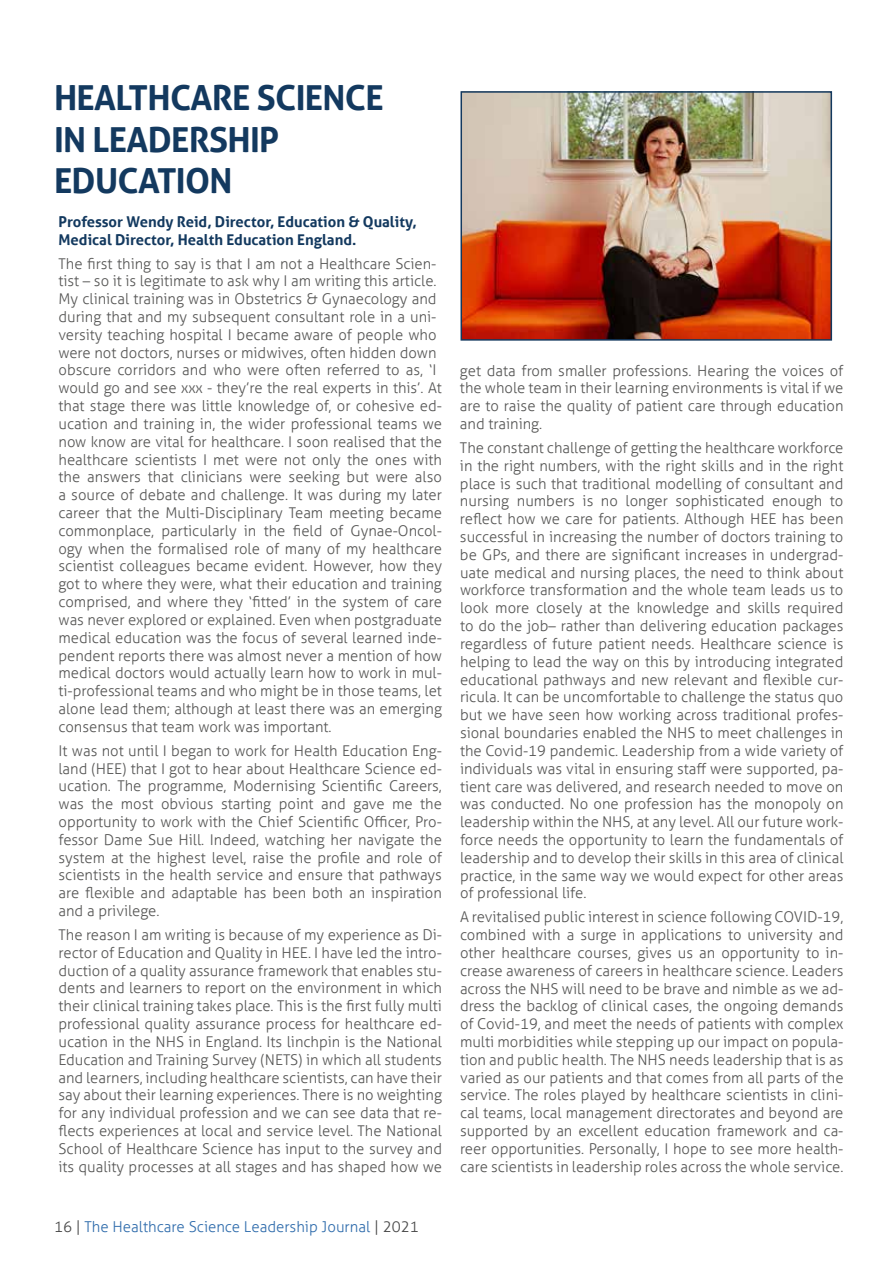
<style>
.page{position:relative;width:893px;height:1263px;background:#fff}
.page>*{position:absolute;margin:0;border:0;box-sizing:border-box;transform-origin:0 0}
.t1{font:700 34.5px/41.4px "Aller";letter-spacing:-.02em;color:#13395f}
.t2{font:300 15px "Aller";color:#326ead}
.t3{font:300 14.85px/17.9px "Aller";color:#575756;text-align:justify}
.t4{font:700 14.85px/17.9px "Aller";color:#13395f}
.s1{color:#484848}
</style>
<div class="page">
<img style="left:463px;top:94px;width:366px;height:244px">
<div style="left:460px;top:91px;width:372px;height:250px;border:2px solid #13395f"></div>
<h1 class="t1" style="left:54px;top:77px;width:331px">HEALTHCARE SCIENCE<br>IN LEADERSHIP<br>EDUCATION</h1>
<p class="t4" style="left:58px;top:213px;width:360px">Professor Wendy Reid, Director, Education &amp; Quality,<br>Medical Director, Health Education England.</p>
<p class="t3" style="left:58px;top:254px;width:385px;text-align:left">The first thing to say is that I am not a Healthcare Scien&shy;tist – so it is legitimate to ask why I am writing this article.<br>My clinical training was in Obstetrics &amp; Gynaecology and during that and my subsequent consultant role in a uni&shy;versity teaching hospital I became aware of people who were not doctors, nurses or midwives, often hidden down obscure corridors and who were often referred to as, ‘I would go and see xxx - they’re the real experts in this’. At that stage there was little knowledge of, or cohesive ed&shy;ucation and training in, the wider professional teams we now know are vital for healthcare. I soon realised that the healthcare scientists I met were not only the ones with the answers that clinicians were seeking but were also a source of debate and challenge. It was during my later career that the Multi-Disciplinary Team meeting became commonplace, particularly in the field of Gynae-Oncol&shy;ogy when the formalised role of many of my healthcare scientist colleagues became evident. However, how they got to where they were, what their education and training comprised, and where they ‘fitted’ in the system of care was never explored or explained. Even when postgraduate medical education was the focus of several learned inde&shy;pendent reports there was almost never a mention of how medical doctors would actually learn how to work in mul&shy;ti-professional teams and who might be in those teams, let alone lead them; although at least there was an emerging consensus that team work was important.</p>
<p class="t3" style="left:58px;top:741px;width:385px">It was not until I began to work for Health Education Eng&shy;land (HEE) that I got to hear about Healthcare Science ed&shy;ucation. The programme, Modernising Scientific Careers, was the most obvious starting point and gave me the opportunity to work with the Chief Scientific Officer, Pro&shy;fessor Dame Sue Hill. Indeed, watching her navigate the system at the highest level, raise the profile and role of scientists in the health service and ensure that pathways are flexible and adaptable has been both an inspiration and a privilege.</p>
<p class="t3" style="left:58px;top:926px;width:385px">The reason I am writing is because of my experience as Di&shy;rector of Education and Quality in HEE. I have led the intro&shy;duction of a quality assurance framework that enables stu&shy;dents and learners to report on the environment in which their clinical training takes place. This is the first fully multi professional quality assurance process for healthcare ed&shy;ucation in the NHS in England. Its linchpin is the National Education and Training Survey (NETS) in which all students and learners, including healthcare scientists, can have their say about their learning experiences. There is no weighting for any individual profession and we can see data that re&shy;flects experiences at local and service level. The National School of Healthcare Science has input to the survey and its quality processes at all stages and has shaped how we</p>
<p class="t2" style="left:54px;top:1218px;width:366px"><span class="s1">16 |</span> The Healthcare Science Leadership Journal <span class="s1">| 2021</span></p>
<p class="t3" style="left:460px;top:361px;width:385px">get data from smaller professions. Hearing the voices of the whole team in their learning environments is vital if we are to raise the quality of patient care through education and training.</p>
<p class="t3" style="left:460px;top:439px;width:385px">The constant challenge of getting the healthcare workforce in the right numbers, with the right skills and in the right place is such that traditional modelling of consultant and nursing numbers is no longer sophisticated enough to reflect how we care for patients. Although HEE has been successful in increasing the number of doctors training to be GPs, and there are significant increases in undergrad&shy;uate medical and nursing places, the need to think about workforce transformation and the whole team leads us to look more closely at the knowledge and skills required to do the job– rather than delivering education packages regardless of future patient needs. Healthcare science is helping to lead the way on this by introducing integrated educational pathways and new relevant and flexible cur&shy;ricula. It can be uncomfortable to challenge the status quo but we have seen how working across traditional profes&shy;sional boundaries enabled the NHS to meet challenges in the Covid-19 pandemic. Leadership from a wide variety of individuals was vital in ensuring staff were supported, pa&shy;tient care was delivered, and research needed to move on was conducted. No one profession has the monopoly on leadership within the NHS, at any level. All our future work&shy;force needs the opportunity to learn the fundamentals of leadership and to develop their skills in this area of clinical practice, in the same way we would expect for other areas of professional life.</p>
<p class="t3" style="left:460px;top:908px;width:385px">A revitalised public interest in science following COVID-19, combined with a surge in applications to university and other healthcare courses, gives us an opportunity to in&shy;crease awareness of careers in healthcare science. Leaders across the NHS will need to be brave and nimble as we ad&shy;dress the backlog of clinical cases, the ongoing demands of Covid-19, and meet the needs of patients with complex multi morbidities while stepping up our impact on popula&shy;tion and public health. The NHS needs leadership that is as varied as our patients and that comes from all parts of the service. The roles played by healthcare scientists in clini&shy;cal teams, local management directorates and beyond are supported by an excellent education framework and ca&shy;reer opportunities. Personally, I hope to see more health&shy;care scientists in leadership roles across the whole service.</p>
</div>
